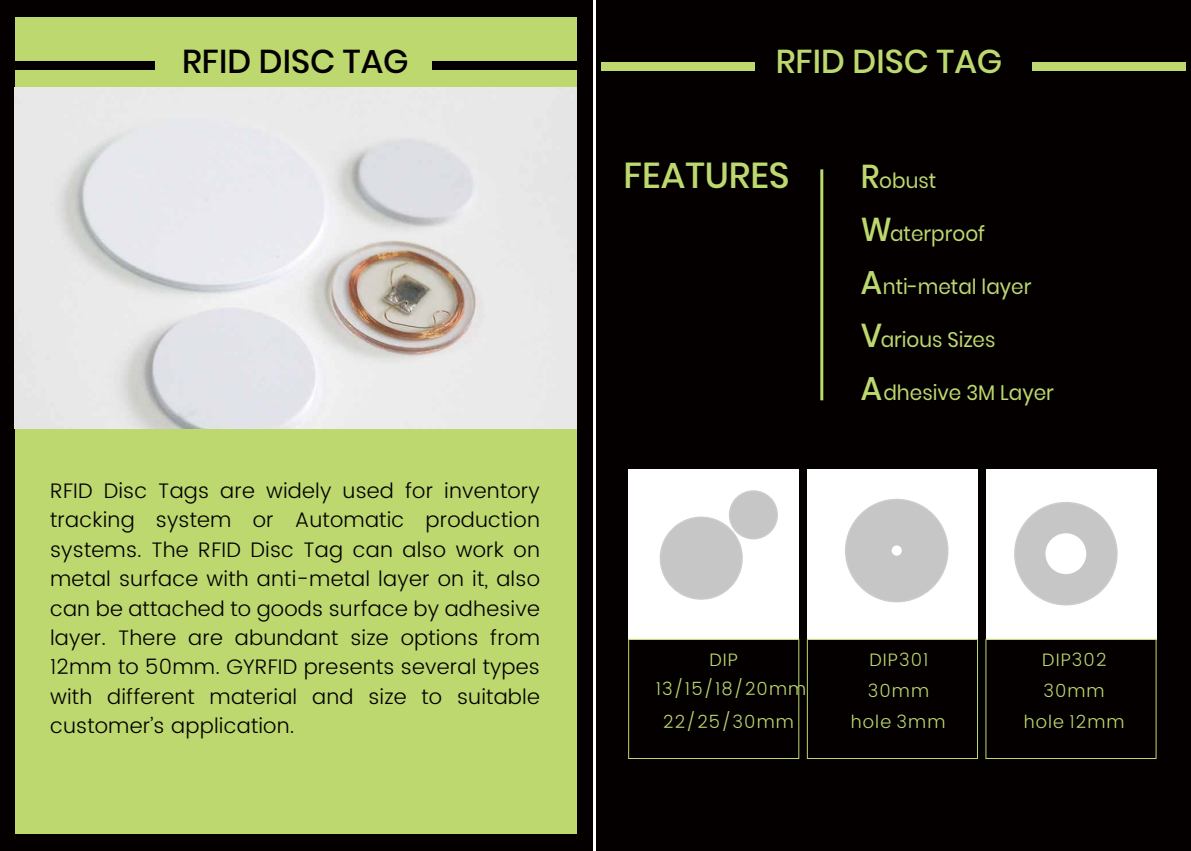
<style>
.page{position:relative;width:1191px;height:851px;background:#fff}
.page>*{position:absolute;margin:0;border:0;box-sizing:border-box;transform-origin:0 0}
.t1{font:500 36px "Poppins";color:#bcd86e}
.t2{font:500 33px "Poppins";color:#040000}
.t3{font:500 33px "Poppins";color:#bcd86e}
.t4{font:300 21px/29.4px "Poppins";letter-spacing:.01em;color:#040000;text-align:justify}
.t5{font:21px "Poppins";color:#bcd86e;scale:.95 1}
.t6{font:300 18px "Poppins";letter-spacing:.06em;color:#bcd86e}
.s1{font-weight:500;font-size:33px}
</style>
<div class="page">
<div style="left:596px;top:0;width:595px;height:850px;background:#040000"></div>
<div style="left:628px;top:469px;width:170px;height:171px;background:#fff"></div>
<div style="left:807px;top:469px;width:170px;height:171px;background:#fff"></div>
<div style="left:986px;top:469px;width:170px;height:171px;background:#fff"></div>
<div style="left:1032px;top:62px;width:153px;height:8px;background:#bcd86e"></div>
<div style="left:601px;top:62px;width:153px;height:8px;background:#bcd86e"></div>
<div style="left:0;top:0;width:593px;height:850px;background:#040000"></div>
<div style="left:15px;top:17px;width:561px;height:817px;background:#bcd86e"></div>
<div style="left:432px;top:61px;width:153px;height:8px;background:#040000"></div>
<div style="left:1px;top:61px;width:153px;height:8px;background:#040000"></div>
<div style="left:1014px;top:502px;width:103px;height:102px;background:#c6c6c6;border-radius:50%"></div>
<div style="left:1045px;top:533px;width:41px;height:41px;background:#fff;border-radius:50%"></div>
<div style="left:845px;top:499px;width:102px;height:102px;background:#c6c6c6;border-radius:50%"></div>
<div style="left:891px;top:545px;width:11px;height:10px;background:#fff;border-radius:50%"></div>
<div style="left:729px;top:491px;width:48px;height:47px;background:#c6c6c6;border-radius:50%"></div>
<div style="left:729px;top:490px;width:49px;height:49px;border:1px solid #ccc;border-radius:50%"></div>
<div style="left:660px;top:517px;width:82px;height:82px;background:#c6c6c6;border-radius:50%"></div>
<img style="left:15px;top:88px;width:561px;height:340px">
<hr style="left:820px;top:169px;width:3px;height:231px;background:#bcd86e">
<div style="left:628px;top:639px;width:171px;height:119px;border:1px solid #bcd86e"></div>
<div style="left:807px;top:639px;width:171px;height:119px;border:1px solid #bcd86e"></div>
<h2 class="t2" style="left:182px;top:42px;width:228px">RFID DISC TAG</h2>
<p class="t4" style="left:50px;top:476px;width:491px">RFID Disc Tags are widely used for inventory tracking system or Automatic production systems. The RFID Disc Tag can also work on metal surface with anti-metal layer on it, also can be attached to goods surface by adhesive layer. There are abundant size options from 12mm to 50mm. GYRFID presents several types with different material and size to suitable customer’s application.</p>
<h2 class="t3" style="left:776px;top:42px;width:228px">RFID DISC TAG</h2>
<h1 class="t1" style="left:623px;top:155px;width:168px">FEATURES</h1>
<p class="t5" style="left:861px;top:169px;width:81px"><span class="s1">R</span>obust</p>
<p class="t5" style="left:861px;top:222px;width:132px"><span class="s1">W</span>aterproof</p>
<p class="t5" style="left:861px;top:275px;width:181px"><span class="s1">A</span>nti-metal layer</p>
<p class="t5" style="left:861px;top:328px;width:143px"><span class="s1">V</span>arious Sizes</p>
<p class="t5" style="left:861px;top:380px;width:205px"><span class="s1">A</span>dhesive 3M Layer</p>
<p class="t6" style="left:709px;top:647px;width:30px">DIP</p>
<p class="t6" style="left:656px;top:675px;width:152px">13/15/18/20mm</p>
<p class="t6" style="left:663px;top:708px;width:132px">22/25/30mm</p>
<p class="t6" style="left:869px;top:647px;width:61px">DIP301</p>
<p class="t6" style="left:1042px;top:647px;width:66px">DIP302</p>
<p class="t6" style="left:868px;top:677px;width:63px">30mm</p>
<p class="t6" style="left:1043px;top:677px;width:63px">30mm</p>
<p class="t6" style="left:851px;top:708px;width:96px">hole 3mm</p>
<p class="t6" style="left:1023px;top:708px;width:102px">hole 12mm</p>
</div>
